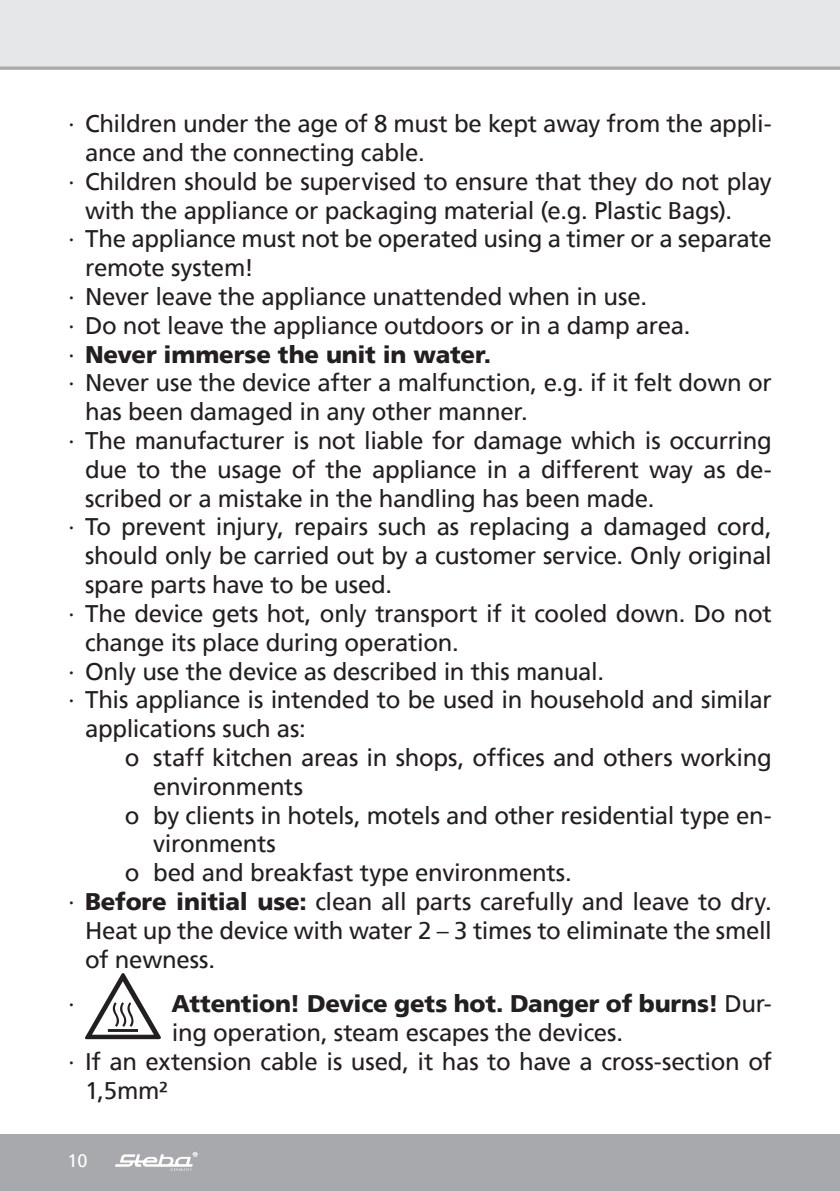
<style>
.page{position:relative;width:840px;height:1191px;background:#fff}
.page>*{position:absolute;margin:0;border:0;box-sizing:border-box;transform-origin:0 0}
.t1{font:24px "Frutiger";letter-spacing:-.015em;color:#231f20}
.t2{font:900 24px "Frutiger";letter-spacing:-.01em;color:#231f20}
.t3{font:18px "Frutiger";color:#fff}
.s1{font-weight:400}
.s2{font-weight:900}
</style>
<div class="page">
<div style="left:0;top:0;width:839px;height:68px;background:#e6e7e9"></div>
<hr style="left:839px;top:1134px;width:1px;height:57px;background:#a8a9ad">
<div style="left:0;top:1134px;width:839px;height:57px;background:#a8a9ad"></div>
<svg style="left:115px;top:1152px;width:82px;height:18px"></svg>
<svg style="left:0;top:66px;width:839px;height:4px;background:#b3b4b8"></svg>
<img style="left:85px;top:973px;width:75px;height:67px">
<p class="t1" style="left:68px;top:110px;width:705px">∙ Children under the age of 8 must be kept away from the appli-</p>
<p class="t1" style="left:85px;top:138px;width:341px">ance and the connecting cable.</p>
<p class="t1" style="left:68px;top:167px;width:705px">∙ Children should be supervised to ensure that they do not play</p>
<p class="t1" style="left:85px;top:196px;width:648px">with the appliance or packaging material (e.g. Plastic Bags).</p>
<p class="t1" style="left:68px;top:225px;width:704px">∙ The appliance must not be operated using a timer or a separate</p>
<p class="t1" style="left:85px;top:254px;width:170px">remote system!</p>
<p class="t1" style="left:68px;top:282px;width:580px">∙ Never leave the appliance unattended when in use.</p>
<p class="t1" style="left:68px;top:311px;width:623px">∙ Do not leave the appliance outdoors or in a damp area.</p>
<p class="t2" style="left:68px;top:340px;width:424px"><span class="s1">∙</span> Never immerse the unit in water.</p>
<p class="t1" style="left:68px;top:369px;width:704px">∙ Never use the device after a malfunction, e.g. if it felt down or</p>
<p class="t1" style="left:85px;top:398px;width:444px">has been damaged in any other manner.</p>
<p class="t1" style="left:68px;top:426px;width:704px">∙ The manufacturer is not liable for damage which is occurring</p>
<p class="t1" style="left:85px;top:455px;width:687px">due to the usage of the appliance in a different way as de-</p>
<p class="t1" style="left:85px;top:484px;width:570px">scribed or a mistake in the handling has been made.</p>
<p class="t1" style="left:68px;top:513px;width:704px">∙ To prevent injury, repairs such as replacing a damaged cord,</p>
<p class="t1" style="left:85px;top:542px;width:688px">should only be carried out by a customer service. Only original</p>
<p class="t1" style="left:85px;top:570px;width:308px">spare parts have to be used.</p>
<p class="t1" style="left:68px;top:599px;width:705px">∙ The device gets hot, only transport if it cooled down. Do not</p>
<p class="t1" style="left:85px;top:628px;width:375px">change its place during operation.</p>
<p class="t1" style="left:68px;top:657px;width:537px">∙ Only use the device as described in this manual.</p>
<p class="t1" style="left:68px;top:686px;width:705px">∙ This appliance is intended to be used in household and similar</p>
<p class="t1" style="left:85px;top:714px;width:222px">applications such as:</p>
<p class="t1" style="left:125px;top:743px;width:648px">o staff kitchen areas in shops, offices and others working</p>
<p class="t1" style="left:153px;top:772px;width:151px">environments</p>
<p class="t1" style="left:125px;top:801px;width:648px">o by clients in hotels, motels and other residential type en-</p>
<p class="t1" style="left:153px;top:830px;width:124px">vironments</p>
<p class="t1" style="left:125px;top:858px;width:448px">o bed and breakfast type environments.</p>
<p class="t1" style="left:68px;top:887px;width:705px">∙ <span class="s2">Before initial use:</span> clean all parts carefully and leave to dry.</p>
<p class="t1" style="left:85px;top:916px;width:688px">Heat up the device with water 2 – 3 times to eliminate the smell</p>
<p class="t1" style="left:85px;top:945px;width:131px">of newness.</p>
<p class="t1" style="left:68px;top:990px;width:8px">∙</p>
<p class="t2" style="left:171px;top:989px;width:601px">Attention! Device gets hot. Danger of burns! <span class="s1">Dur-</span></p>
<p class="t1" style="left:172px;top:1018px;width:452px">ing operation, steam escapes the devices.</p>
<p class="t1" style="left:68px;top:1047px;width:705px">∙ If an extension cable is used, it has to have a cross-section of</p>
<p class="t1" style="left:85px;top:1076px;width:84px">1,5mm²</p>
<p class="t3" style="left:67px;top:1149px;width:22px">10</p>
</div>
